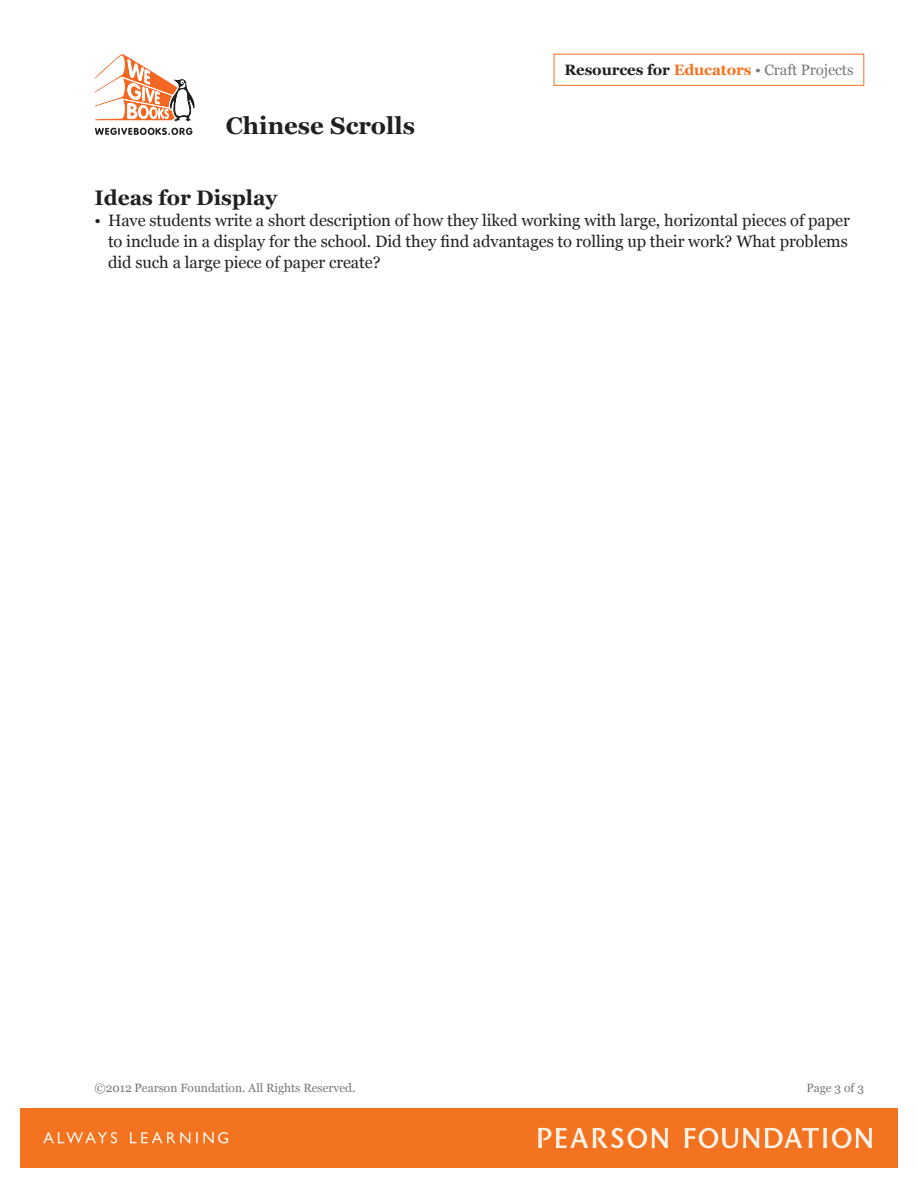
<style>
.page{position:relative;width:918px;height:1188px;background:#fff}
.page>*{position:absolute;margin:0;border:0;box-sizing:border-box;transform-origin:0 0}
.t1{font:700 24px "Georgia";color:#231f20}
.subheads{font:700 21px "Georgia";color:#231f20}
.t2{font:16.5px/21px "Georgia";letter-spacing:-.005em;color:#231f20}
.t3{font:15px "Georgia";letter-spacing:-.005em;color:#76787b}
.t4{font:12px "Georgia";color:#76787b}
.s1{font-weight:700;color:#231f20}
.s2{font-weight:700;color:#f47321}
</style>
<div class="page">
<div style="left:20px;top:1108px;width:878px;height:60px;background:#f47321"></div>
<svg style="left:43px;top:1132px;width:185px;height:11px"></svg>
<svg style="left:685px;top:1128px;width:187px;height:20px"></svg>
<svg style="left:538px;top:1128px;width:130px;height:20px"></svg>
<svg style="left:95px;top:54px;width:100px;height:81px"></svg>
<div style="left:554px;top:54px;width:310px;height:32px;border:1px solid #f47321"></div>
<h1 class="t1" style="left:226px;top:110px;width:191px">Chinese Scrolls</h1>
<p class="t3" style="left:564px;top:61px;width:291px"><span class="s1">Resources for</span> <span class="s2">Educators</span> • Craft Projects</p>
<p class="subheads" style="left:94px;top:184px;width:184px">Ideas for Display</p>
<p class="t2" style="left:108px;top:210px;width:743px;text-indent:-14px">• Have students write a short description of how they liked working with large, horizontal pieces of paper to include in a display for the school. Did they find advantages to rolling up their work? What problems did such a large piece of paper create?</p>
<p class="t4" style="left:94px;top:1081px;width:262px">©2012 Pearson Foundation. All Rights Reserved.</p>
<p class="t4" style="left:806px;top:1081px;width:59px">Page 3 of 3</p>
</div>
